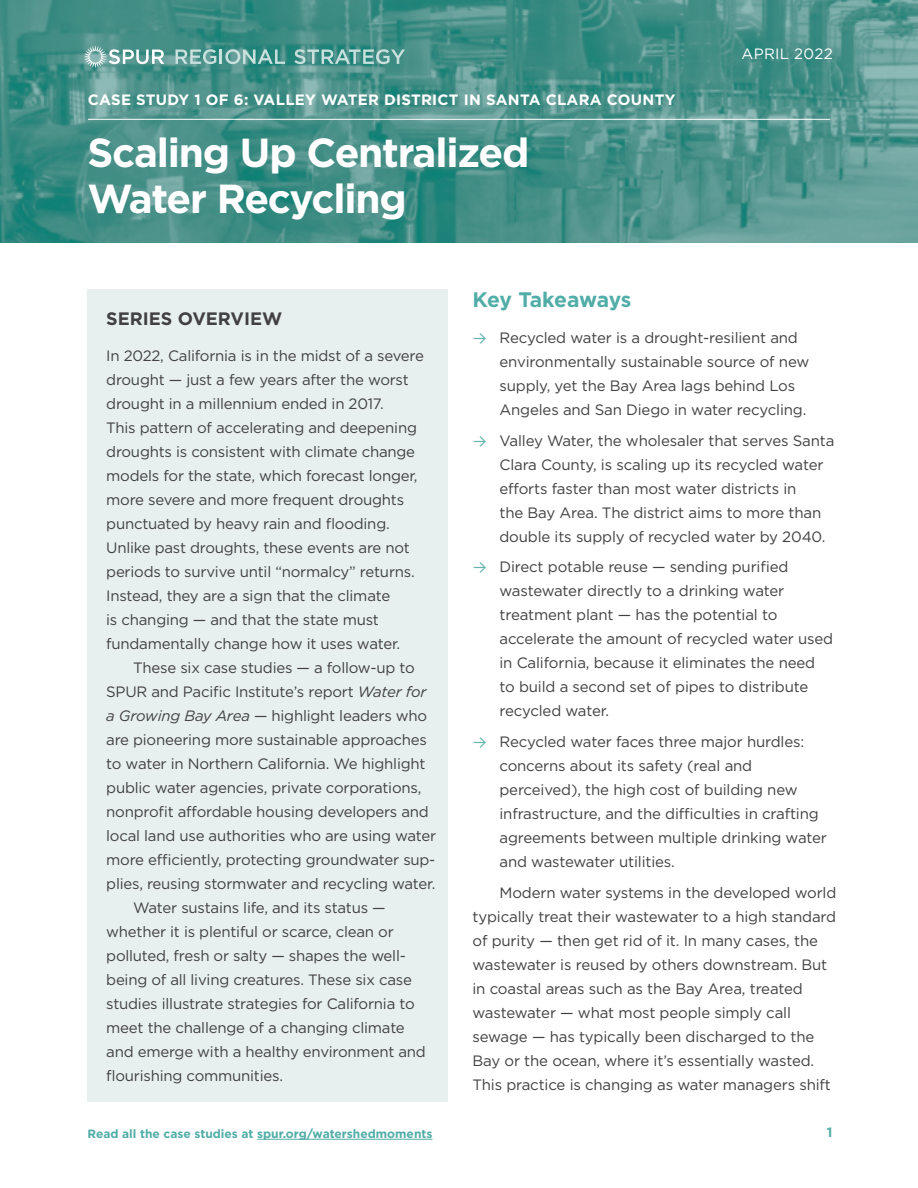
<style>
.page{position:relative;width:918px;height:1188px;background:#fff}
.page>*{position:absolute;margin:0;border:0;box-sizing:border-box;transform-origin:0 0}
.t1{font:700 40.5px/46.5px "Gotham";letter-spacing:-.03em;color:#fff}
.t2{font:700 21px "Gotham";letter-spacing:-.02em;color:#51ada7}
.t3{font:700 18px "Gotham";color:#414042}
.t4{font:15px/24px "Gotham";letter-spacing:-.015em;color:#414042}
.t5{font:700 15px "Gotham";letter-spacing:.02em;color:#fff}
.t6{font:15px "Gotham";letter-spacing:.02em;color:#fff}
.t7{font:700 13.5px "Gotham";color:#51ada7}
.t8{font:700 12px "Gotham";color:#51ada7}
.s1{font-style:italic}
.s2{font-family:"Profile XP";color:#65b3ae}
</style>
<div class="page">
<div style="left:87px;top:289px;width:361px;height:813px;background:#e8f0ef"></div>
<img style="left:1px;top:0;width:917px;height:243px">
<hr style="left:88px;top:119px;width:742px;height:1px;background:#fff">
<svg style="left:85px;top:46px;width:79px;height:22px;background:#81b2ad"></svg>
<svg style="left:175px;top:49px;width:110px;height:15px;background:#77afa9"></svg>
<svg style="left:294px;top:49px;width:111px;height:15px;background:#70aba5"></svg>
<hr style="left:257px;top:1139px;width:176px;height:1px;background:#51ada7">
<p class="t5" style="left:88px;top:91px;width:589px">CASE STUDY 1 OF 6: VALLEY WATER DISTRICT IN SANTA CLARA COUNTY</p>
<h1 class="t1" style="left:87px;top:128px;width:443px">Scaling Up Centralized<br>Water Recycling</h1>
<p class="t6" style="left:742px;top:45px;width:93px">APRIL 2022</p>
<p class="t3" style="left:106px;top:308px;width:178px">SERIES OVERVIEW</p>
<p class="t4" style="left:106px;top:343px;width:319px">In 2022, California is in the midst of a severe drought — just a few years after the worst drought in a millennium ended in 2017.<br>This pattern of accelerating and deepening droughts is consistent with climate change models for the state, which forecast longer, more severe and more frequent droughts punctuated by heavy rain and flooding.<br>Unlike past droughts, these events are not periods to survive until “normalcy” returns.<br>Instead, they are a sign that the climate<br>is changing — and that the state must fundamentally change how it uses water.</p>
<p class="t4" style="left:133px;top:655px;width:283px">These six case studies — a follow-up to</p>
<p class="t4" style="left:106px;top:679px;width:322px">SPUR and Pacific Institute’s report <span class="s1">Water for</span></p>
<p class="t4" style="left:106px;top:703px;width:323px"><span class="s1">a Growing Bay Area</span> — highlight leaders who</p>
<p class="t4" style="left:106px;top:727px;width:322px">are pioneering more sustainable approaches</p>
<p class="t4" style="left:106px;top:751px;width:321px">to water in Northern California. We highlight</p>
<p class="t4" style="left:106px;top:775px;width:317px">public water agencies, private corporations,</p>
<p class="t4" style="left:106px;top:799px;width:324px">nonprofit affordable housing developers and</p>
<p class="t4" style="left:106px;top:823px;width:331px">local land use authorities who are using water</p>
<p class="t4" style="left:106px;top:847px;width:331px">more efficiently, protecting groundwater sup-</p>
<p class="t4" style="left:106px;top:871px;width:331px">plies, reusing stormwater and recycling water.</p>
<p class="t4" style="left:133px;top:895px;width:254px">Water sustains life, and its status —</p>
<p class="t4" style="left:106px;top:919px;width:289px">whether it is plentiful or scarce, clean or</p>
<p class="t4" style="left:106px;top:943px;width:301px">polluted, fresh or salty — shapes the well-</p>
<p class="t4" style="left:106px;top:967px;width:307px">being of all living creatures. These six case</p>
<p class="t4" style="left:106px;top:991px;width:310px">studies illustrate strategies for California to</p>
<p class="t4" style="left:106px;top:1015px;width:300px">meet the challenge of a changing climate</p>
<p class="t4" style="left:106px;top:1039px;width:321px">and emerge with a healthy environment and</p>
<p class="t4" style="left:106px;top:1063px;width:178px">flourishing communities.</p>
<h2 class="t2" style="left:472px;top:287px;width:160px">Key Takeaways</h2>
<p class="t4" style="left:500px;top:325px;width:311px;text-indent:-27px"><span class="s2">&gt;</span> Recycled water is a drought-resilient and environmentally sustainable source of new supply, yet the Bay Area lags behind Los Angeles and San Diego in water recycling.</p>
<p class="t4" style="left:500px;top:428px;width:336px;text-indent:-27px"><span class="s2">&gt;</span> Valley Water, the wholesaler that serves Santa Clara County, is scaling up its recycled water efforts faster than most water districts in<br>the Bay Area. The district aims to more than double its supply of recycled water by 2040.</p>
<p class="t4" style="left:500px;top:555px;width:335px;text-indent:-27px"><span class="s2">&gt;</span> Direct potable reuse — sending purified wastewater directly to a drinking water treatment plant — has the potential to accelerate the amount of recycled water used in California, because it eliminates the need to build a second set of pipes to distribute recycled water.</p>
<p class="t4" style="left:500px;top:729px;width:329px;text-indent:-27px"><span class="s2">&gt;</span> Recycled water faces three major hurdles: concerns about its safety (real and perceived), the high cost of building new infrastructure, and the difficulties in crafting agreements between multiple drinking water and wastewater utilities.</p>
<p class="t4" style="left:472px;top:880px;width:365px;text-indent:27px">Modern water systems in the developed world typically treat their wastewater to a high standard of purity — then get rid of it. In many cases, the wastewater is reused by others downstream. But in coastal areas such as the Bay Area, treated wastewater — what most people simply call sewage — has typically been discharged to the Bay or the ocean, where it’s essentially wasted.<br>This practice is changing as water managers shift</p>
<p class="t8" style="left:87px;top:1126px;width:347px">Read all the case studies at spur.org/watershedmoments</p>
<p class="t7" style="left:827px;top:1124px;width:7px">1</p>
</div>
